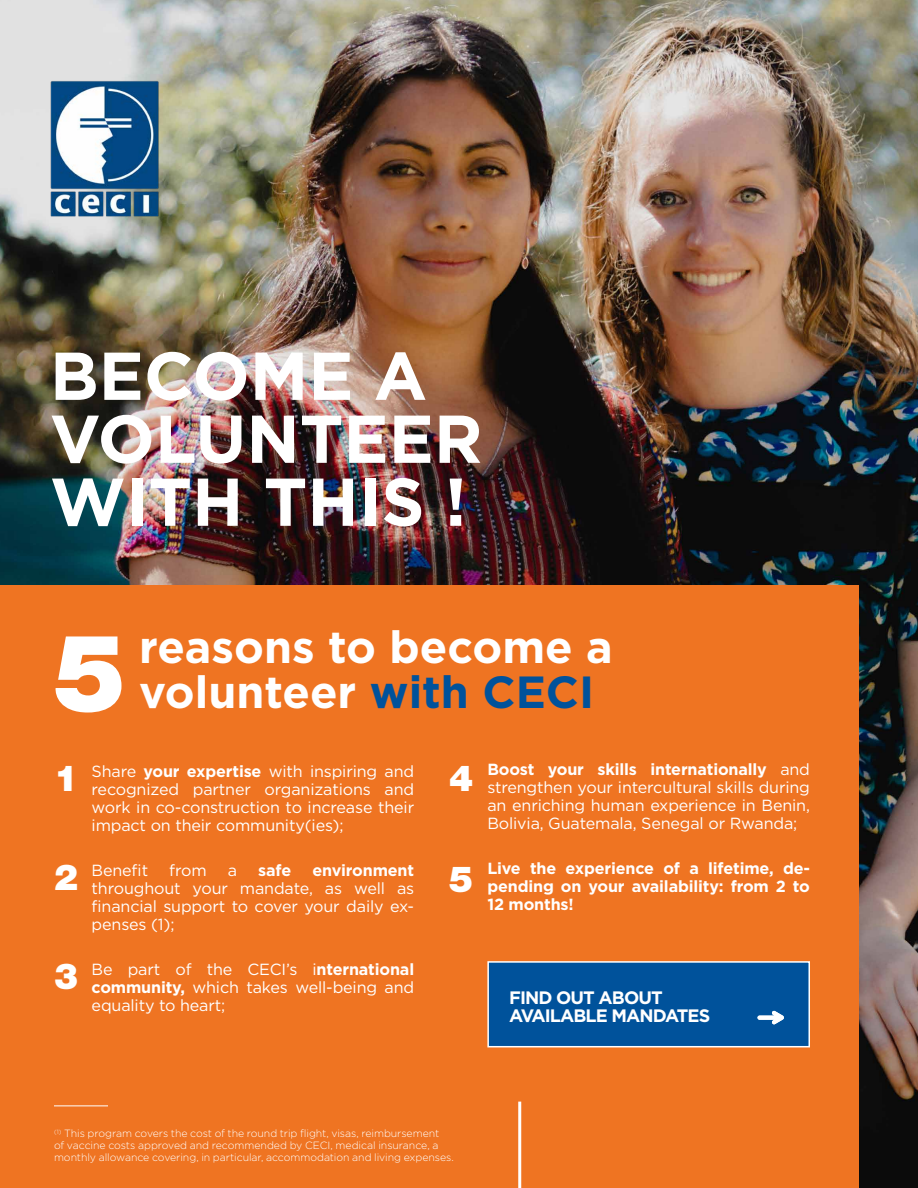
<style>
.page{position:relative;width:918px;height:1188px;background:#fff}
.page>*{position:absolute;margin:0;border:0;box-sizing:border-box;transform-origin:0 0}
.t1{font:900 108px "Helvetica Neue";color:#fff}
.t2{font:700 67.5px/63px "Gotham";color:#fff}
.t3{font:700 45px "Gotham";color:#fff}
.t4{font:900 36px "Helvetica Neue";color:#fff}
.t5{font:700 18px/18px "Gotham";letter-spacing:-.05em;color:#fff}
.t6{font:16.2px/18px "Gotham";letter-spacing:-.01em;color:#fff;text-align:justify}
.t7{font:700 16.2px/18px "Gotham";letter-spacing:-.01em;color:#fff;text-align:justify}
.t8{font:300 10.5px/12px "Gotham";letter-spacing:-.005em;color:#fff}
.s1{color:#00529b}
.s2{font-weight:700}
</style>
<div class="page">
<img style="left:0;top:0;width:918px;height:1188px">
<div style="left:0;top:585px;width:859px;height:603px;background:#ef7422"></div>
<img style="left:45px;top:80px;width:122px;height:143px">
<hr style="left:518px;top:1102px;width:3px;height:86px;background:#fff">
<hr style="left:54px;top:1106px;width:54px;height:1px;background:#fff">
<div style="left:488px;top:962px;width:321px;height:85px;background:#00529b"></div>
<div style="left:487px;top:961px;width:323px;height:86px;border:2px solid #fff"></div>
<svg style="left:757px;top:1010px;width:27px;height:15px"></svg>
<h2 class="t2" style="left:50px;top:343px;width:434px">BECOME A<br>VOLUNTEER<br>WITH THIS !</h2>
<h1 class="t1" style="left:54px;top:609px;width:74px">5</h1>
<h3 class="t3" style="left:139px;top:621px;width:475px">reasons to become a</h3>
<h3 class="t3" style="left:139px;top:666px;width:456px">volunteer <span class="s1">with CECI</span></h3>
<p class="t6" style="left:92px;top:762px;width:324px">Share <span class="s2">your expertise</span> with inspiring and recognized partner organizations and work in co-construction to increase their impact on their community(ies);</p>
<p class="t6" style="left:92px;top:861px;width:58px">Benefit</p>
<p class="t6" style="left:169px;top:861px;width:39px">from</p>
<p class="t6" style="left:228px;top:861px;width:11px">a</p>
<p class="t7" style="left:258px;top:861px;width:35px">safe</p>
<p class="t7" style="left:312px;top:861px;width:103px">environment</p>
<p class="t6" style="left:92px;top:879px;width:324px">throughout your mandate, as well as financial support to cover your daily ex&shy;penses (1);</p>
<p class="t6" style="left:92px;top:960px;width:324px">Be part of the CECI’s i<span class="s2">nternational community,</span> which takes well-being and equality to heart;</p>
<h3 class="t4" style="left:54px;top:756px;width:26px">1</h3>
<h3 class="t4" style="left:449px;top:756px;width:26px">4</h3>
<h3 class="t4" style="left:54px;top:856px;width:26px">2</h3>
<h3 class="t4" style="left:449px;top:857px;width:26px">5</h3>
<h3 class="t4" style="left:54px;top:955px;width:26px">3</h3>
<p class="t6" style="left:487px;top:760px;width:324px"><span class="s2">Boost your skills internationally</span> and strengthen your intercultural skills during an enriching human experience in Benin, Bolivia, Guatemala, Senegal or Rwanda;</p>
<p class="t7" style="left:487px;top:859px;width:324px">Live the experience of a lifetime, de&shy;pending on your availability: from 2 to 12 months!</p>
<p class="t5" style="left:509px;top:988px;width:203px">FIND OUT ABOUT<br>AVAILABLE MANDATES</p>
<p class="t8" style="left:54px;top:1127px;width:401px"><sup>(1)</sup> This program covers the cost of the round trip flight, visas, reimbursement<br>of vaccine costs approved and recommended by CECI, medical insurance, a monthly allowance covering, in particular, accommodation and living expenses.</p>
</div>
